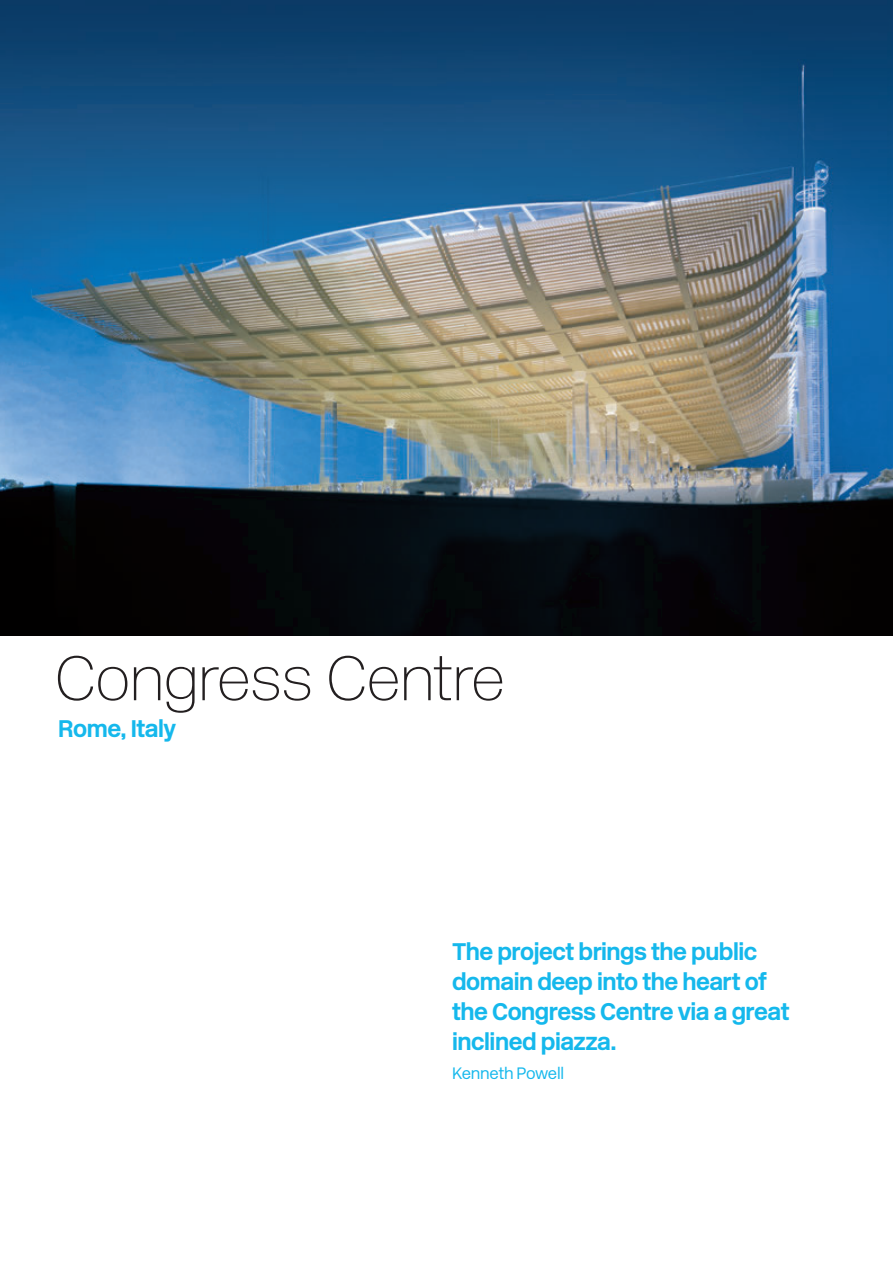
<style>
.page{position:relative;width:893px;height:1263px;background:#fff}
.page>*{position:absolute;margin:0;border:0;box-sizing:border-box;transform-origin:0 0}
.t1{font:63px "New Rail Alphabet Off White";letter-spacing:-.035em;color:#231f20}
.Pullquote{font:700 24px/30px "New Rail Alphabet";letter-spacing:-.02em;color:#15b8ec}
.Subtitle{font:700 24px "New Rail Alphabet";letter-spacing:-.02em;color:#15b8ec}
.Pullquote_Source{font:300 16.5px "New Rail Alphabet";letter-spacing:-.02em;color:#15b8ec}
</style>
<div class="page">
<img style="left:0;top:0;width:893px;height:636px">
<p class="t1" style="left:54px;top:639px;width:453px">Congress Centre</p>
<p class="Subtitle" style="left:58px;top:712px;width:119px">Rome, Italy</p>
<p class="Pullquote" style="left:452px;top:936px;width:339px">The project brings the public domain deep into the heart of the Congress Centre via a great inclined piazza.</p>
<p class="Pullquote_Source" style="left:452px;top:1062px;width:113px">Kenneth Powell</p>
</div>
